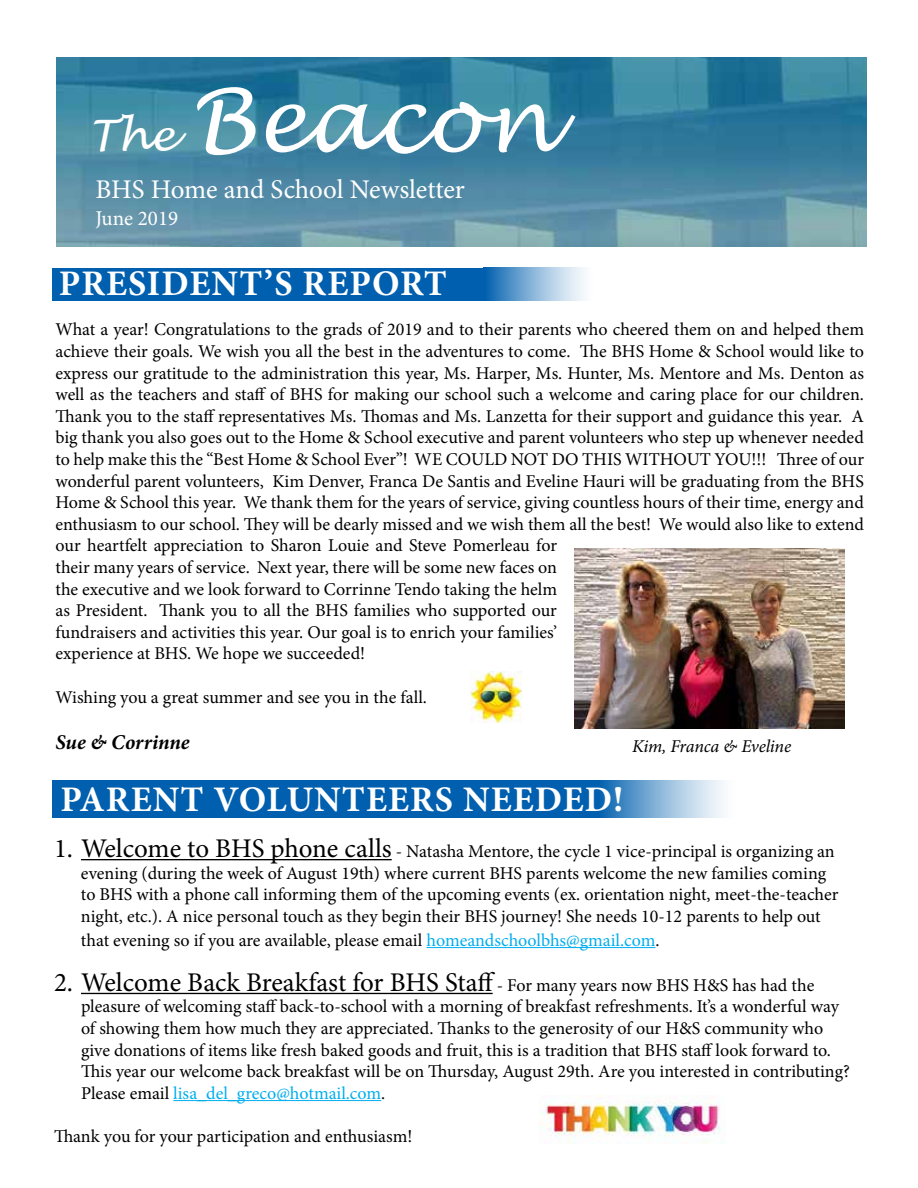
<style>
.page{position:relative;width:918px;height:1188px;background:#fff}
.page>*{position:absolute;margin:0;border:0;box-sizing:border-box;transform-origin:0 0}
.t1{font:italic 86.85px "Lucida Handwriting";color:#fff}
.t2{font:700 36px "Minion Pro";letter-spacing:.03em;color:#fff}
.t3{font:27px "Minion Pro";letter-spacing:-.005em;color:#000}
.t4{font:27px "Minion Pro";letter-spacing:-.005em;color:#fff}
.t5{font:italic 700 21px "Minion Pro";letter-spacing:-.005em;color:#000}
.t6{font:21px "Minion Pro";color:#fff}
.t7{font:18px/21.6px "Minion Pro";letter-spacing:-.005em;color:#000}
.t8{font:italic 18px "Minion Pro";letter-spacing:-.015em;color:#000}
.s1{font-size:43.35px}
.s2{font-size:27px}
.s3{color:#00aeef}
.s4{font-size:18px}
</style>
<div class="page">
<img style="left:56px;top:58px;width:810px;height:189px">
<hr style="left:81px;top:859px;width:311px;height:1px;background:#000">
<hr style="left:427px;top:947px;width:228px;height:1px;background:#00aeef">
<hr style="left:81px;top:993px;width:412px;height:1px;background:#000">
<hr style="left:173px;top:1100px;width:208px;height:1px;background:#00aeef">
<img style="left:540px;top:1095px;width:181px;height:48px">
<img style="left:574px;top:548px;width:270px;height:181px">
<div style="left:52px;top:268px;width:433px;height:33px;background:#005fae"></div>
<div style="left:483px;top:268px;width:112px;height:33px;background:linear-gradient(to right,#0c67b2,#fff)"></div>
<div style="left:52px;top:780px;width:547px;height:38px;background:#005fae"></div>
<div style="left:597px;top:780px;width:141px;height:38px;background:linear-gradient(to right,#0e68b2,#fff)"></div>
<img style="left:470px;top:672px;width:51px;height:51px">
<h1 class="t1" style="left:89px;top:68px;width:465px"><span class="s1">The</span> Beacon</h1>
<h3 class="t4" style="left:95px;top:171px;width:371px">BHS Home and School Newsletter</h3>
<p class="t6" style="left:95px;top:204px;width:84px">June 2019</p>
<h2 class="t2" style="left:59px;top:258px;width:390px">PRESIDENT’S REPORT</h2>
<p class="t7" style="left:56px;top:319px;width:810px">What a year! Congratulations to the grads of 2019 and to their parents who cheered them on and helped them achieve their goals. We wish you all the best in the adventures to come. The BHS Home &amp; School would like to express our gratitude to the administration this year, Ms. Harper, Ms. Hunter, Ms. Mentore and Ms. Denton as well as the teachers and staff of BHS for making our school such a welcome and caring place for our children.<br>Thank you to the staff representatives Ms. Thomas and Ms. Lanzetta for their support and guidance this year. A big thank you also goes out to the Home &amp; School executive and parent volunteers who step up whenever needed to help make this the “Best Home &amp; School Ever”! WE COULD NOT DO THIS WITHOUT YOU!!! Three of our wonderful parent volunteers, Kim Denver, Franca De Santis and Eveline Hauri will be graduating from the BHS Home &amp; School this year. We thank them for the years of service, giving countless hours of their time, energy and enthusiasm to our school. They will be dearly missed and we wish them all the best! We would also like to extend our heartfelt appreciation to Sharon Louie and Steve Pomerleau for<br>their many years of service. Next year, there will be some new faces on<br>the executive and we look forward to Corrinne Tendo taking the helm<br>as President. Thank you to all the BHS families who supported our<br>fundraisers and activities this year. Our goal is to enrich your families’<br>experience at BHS. We hope we succeeded!</p>
<p class="t7" style="left:56px;top:686px;width:373px">Wishing you a great summer and see you in the fall.</p>
<p class="t5" style="left:56px;top:728px;width:136px">Sue &amp; Corrinne</p>
<p class="t8" style="left:632px;top:734px;width:161px">Kim, Franca &amp; Eveline</p>
<h2 class="t2" style="left:61px;top:774px;width:564px">PARENT VOLUNTEERS NEEDED!</h2>
<p class="t7" style="left:81px;top:841px;width:759px;text-indent:-27px"><span class="s2">1. Welcome to BHS phone calls</span> - Natasha Mentore, the cycle 1 vice-principal is organizing an evening (during the week of August 19th) where current BHS parents welcome the new families coming to BHS with a phone call informing them of the upcoming events (ex. orientation night, meet-the-teacher night, etc.). A nice personal touch as they begin their BHS journey! She needs 10-12 parents to help out</p>
<p class="t7" style="left:81px;top:929px;width:580px">that evening so if you are available, please email <span class="s3">homeandschoolbhs@gmail.com</span>.</p>
<h3 class="t3" style="left:54px;top:964px;width:762px">2. Welcome Back Breakfast for BHS Staff <span class="s4">- For many years now BHS H&amp;S has had the</span></h3>
<p class="t7" style="left:81px;top:996px;width:770px">pleasure of welcoming staff back-to-school with a morning of breakfast refreshments. It’s a wonderful way of showing them how much they are appreciated. Thanks to the generosity of our H&amp;S community who give donations of items like fresh baked goods and fruit, this is a tradition that BHS staff look forward to.<br>This year our welcome back breakfast will be on Thursday, August 29th. Are you interested in contributing?<br>Please email <span class="s3">lisa_del_greco@hotmail.com</span>.</p>
<p class="t7" style="left:54px;top:1126px;width:360px">Thank you for your participation and enthusiasm!</p>
</div>
